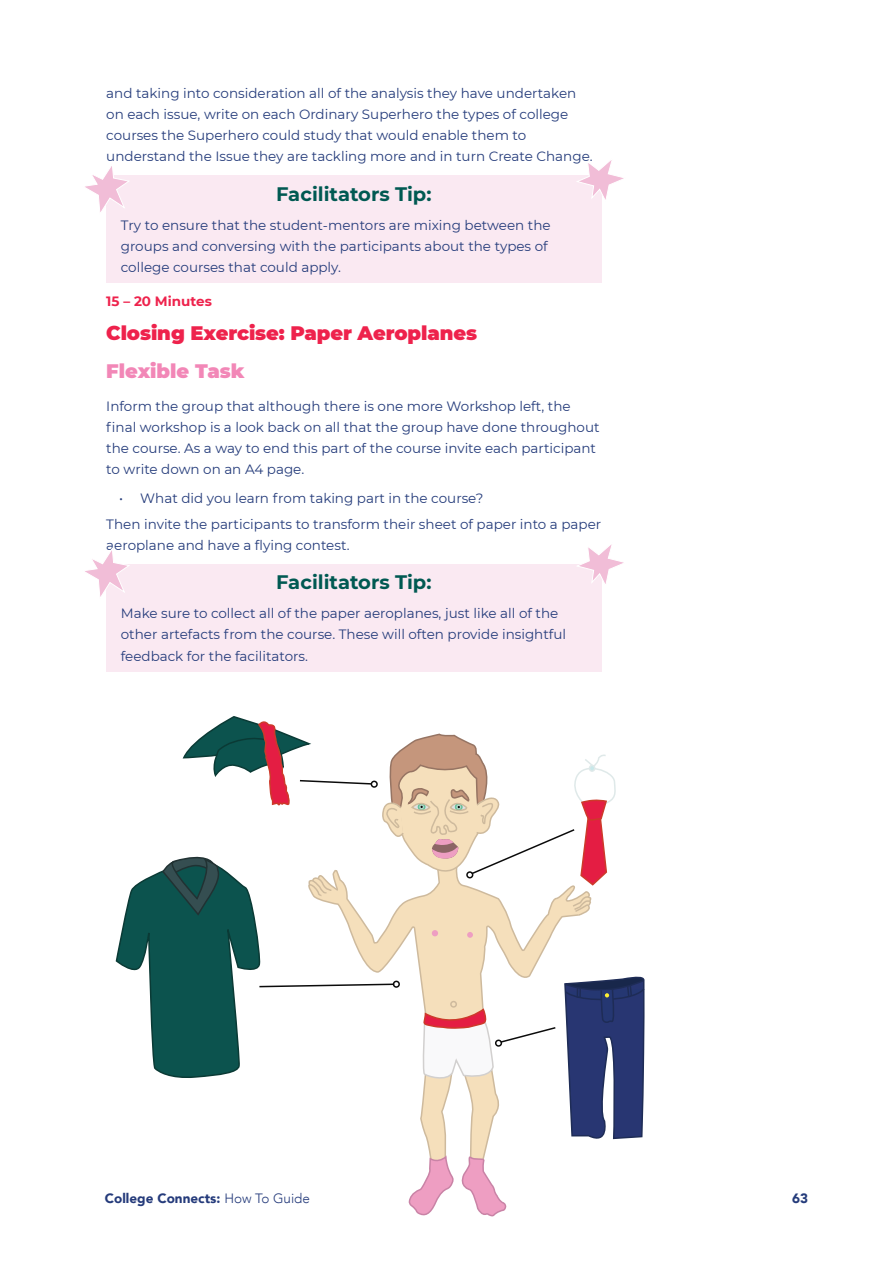
<style>
.page{position:relative;width:893px;height:1263px;background:#fff}
.page>*{position:absolute;margin:0;border:0;box-sizing:border-box;transform-origin:0 0}
.t1{font:700 19.5px "Montserrat";color:#005952}
.t2{font:900 19.5px "Montserrat";letter-spacing:-.005em;color:#ee224c}
.t3{font:900 19.5px "Montserrat";color:#f287b7}
.t4{font:13.5px/21px "Montserrat";color:#253c7b}
.t5{font:900 13.5px "Avenir";color:#253b7b}
.t6{font:700 13.5px "Montserrat";color:#ee224c}
.t7{font:900 13.5px "Avenir";color:#253c7b}
.s1{font-weight:300}
</style>
<div class="page">
<svg style="left:115px;top:657px;width:530px;height:560px"></svg>
<div style="left:106px;top:176px;width:495px;height:107px;background:#fae9f2"></div>
<div style="left:106px;top:564px;width:495px;height:108px;background:#fae9f2"></div>
<svg style="left:575px;top:160px;width:49px;height:43px"></svg>
<svg style="left:85px;top:166px;width:46px;height:46px"></svg>
<svg style="left:577px;top:544px;width:47px;height:44px"></svg>
<svg style="left:85px;top:550px;width:45px;height:47px"></svg>
<p class="t4" style="left:106px;top:82px;width:488px">and taking into consideration all of the analysis they have undertaken on each issue, write on each Ordinary Superhero the types of college courses the Superhero could study that would enable them to understand the Issue they are tackling more and in turn Create Change.</p>
<h1 class="t1" style="left:276px;top:180px;width:157px">Facilitators Tip:</h1>
<p class="t4" style="left:121px;top:214px;width:431px">Try to ensure that the student-mentors are mixing between the groups and conversing with the participants about the types of college courses that could apply.</p>
<p class="t6" style="left:106px;top:292px;width:107px">15 – 20 Minutes</p>
<h1 class="t2" style="left:106px;top:319px;width:372px">Closing Exercise: Paper Aeroplanes</h1>
<h1 class="t3" style="left:106px;top:356px;width:140px">Flexible Task</h1>
<p class="t4" style="left:106px;top:395px;width:495px">Inform the group that although there is one more Workshop left, the final workshop is a look back on all that the group have done throughout the course. As a way to end this part of the course invite each participant to write down on an A4 page.</p>
<p class="t4" style="left:106px;top:485px;width:496px;line-height:25.2px;text-indent:13px">• What did you learn from taking part in the course?<br>Then invite the participants to transform their sheet of paper into a paper</p>
<p class="t4" style="left:106px;top:534px;width:245px">aeroplane and have a flying contest.</p>
<h1 class="t1" style="left:276px;top:568px;width:157px">Facilitators Tip:</h1>
<p class="t4" style="left:121px;top:603px;width:447px">Make sure to collect all of the paper aeroplanes, just like all of the other artefacts from the course. These will often provide insightful feedback for the facilitators.</p>
<p class="t5" style="left:105px;top:1187px;width:207px">College Connects: <span class="s1">How To Guide</span></p>
<p class="t7" style="left:792px;top:1187px;width:17px">63</p>
</div>
